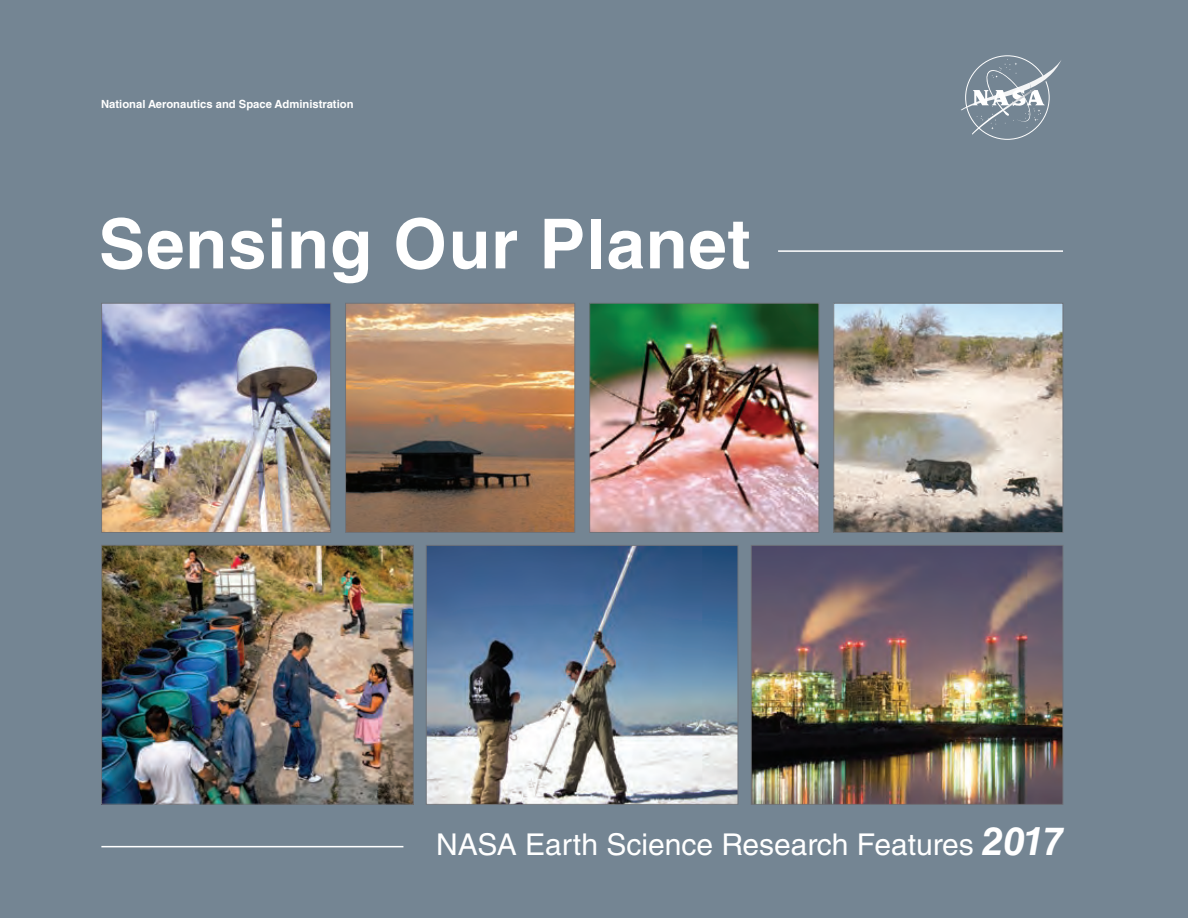
<style>
.page{position:relative;width:1188px;height:918px;background:#748593}
.page>*{position:absolute;margin:0;border:0;box-sizing:border-box;transform-origin:0 0}
.t1{font:700 69px "Helvetica LT Std";letter-spacing:.01em;color:#fff}
.t2{font:30px "Helvetica LT Std";color:#fff}
.t3{font:700 11.25px "Helvetica LT Std";color:#fff}
.s1{font-weight:700;font-style:italic;font-size:39px}
</style>
<div class="page">
<img style="left:591px;top:305px;width:226px;height:226px">
<div style="left:589px;top:303px;width:230px;height:230px;border:1px solid #6f737a"></div>
<img style="left:347px;top:305px;width:226px;height:226px">
<div style="left:345px;top:303px;width:230px;height:230px;border:1px solid #6f737a"></div>
<img style="left:836px;top:305px;width:225px;height:226px">
<div style="left:834px;top:303px;width:229px;height:230px;border:1px solid #6f737a"></div>
<img style="left:103px;top:305px;width:226px;height:226px">
<div style="left:101px;top:303px;width:230px;height:230px;border:1px solid #6f737a"></div>
<img style="left:753px;top:547px;width:308px;height:256px">
<div style="left:751px;top:545px;width:312px;height:260px;border:1px solid #6f737a"></div>
<img style="left:428px;top:547px;width:308px;height:256px">
<div style="left:426px;top:545px;width:312px;height:260px;border:1px solid #6f737a"></div>
<img style="left:103px;top:547px;width:308px;height:255px">
<div style="left:101px;top:545px;width:312px;height:259px;border:1px solid #6f737a"></div>
<hr style="left:778px;top:250px;width:285px;height:2px;background:#fff">
<hr style="left:101px;top:846px;width:302px;height:1px;background:#fff">
<svg style="left:961px;top:59px;width:100px;height:76px"></svg>
<p class="t3" style="left:101px;top:97px;width:254px">National Aeronautics and Space Administration</p>
<h1 class="t1" style="left:99px;top:202px;width:653px">Sensing Our Planet</h1>
<h2 class="t2" style="left:436px;top:827px;width:629px">NASA Earth Science Research Features <span class="s1">2017</span></h2>
</div>
